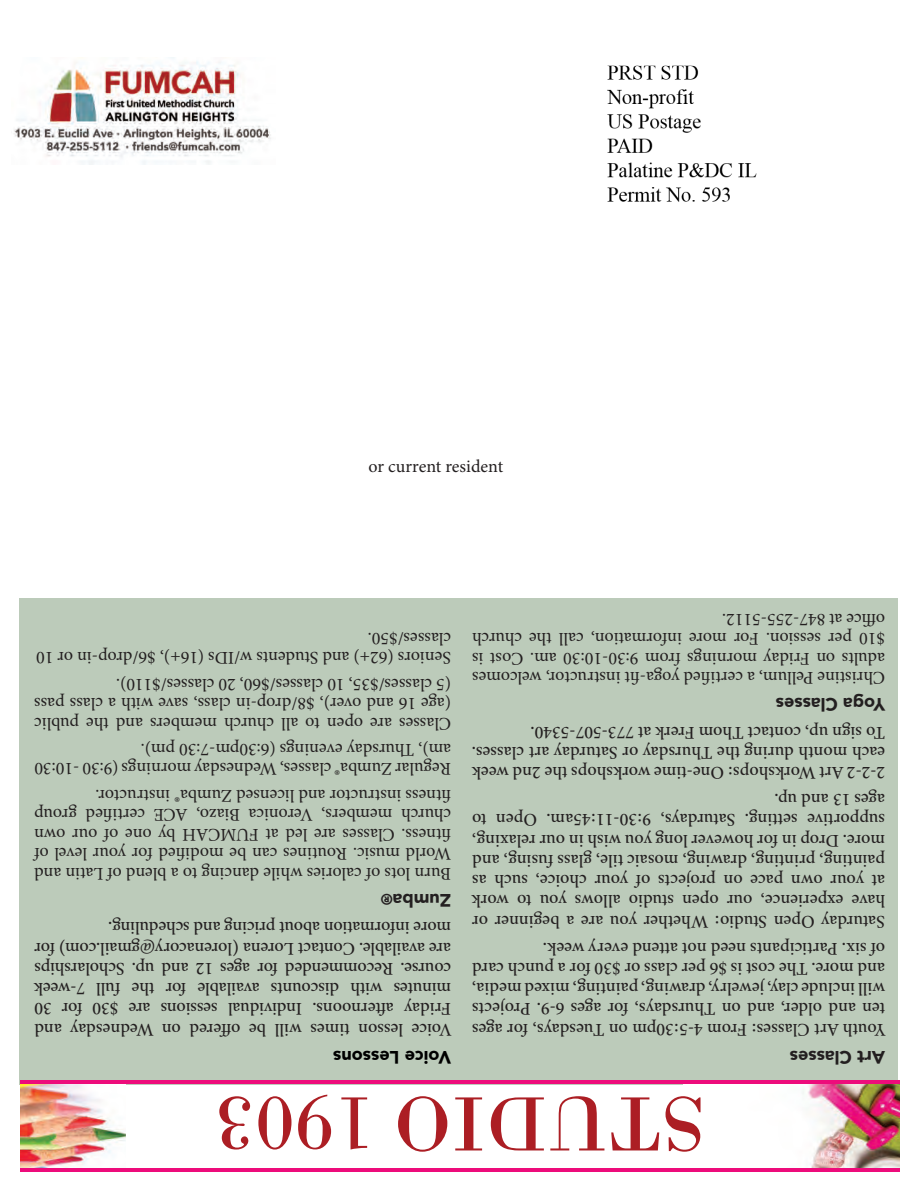
<style>
.page{position:relative;width:918px;height:1188px;background:#fff}
.page>*{position:absolute;margin:0;border:0;box-sizing:border-box;transform-origin:0 0}
.t1{font:81px "Bodoni";color:#ac1e24}
.t2{font:500 18px/20.2px "Minion 3";color:#231f20;text-align:justify}
.t3{font:18px/19.5px "Minion Pro";color:#231f20;text-align:justify}
.t4{font:900 18px "Avenir";color:#231f20}
.t5{font:900 18px "Avenir";color:#000}
.t6{font:900 15px "Avenir";color:#231f20}
</style>
<div class="page">
<div style="left:20px;top:598px;width:878px;height:486px;background:#bccbba"></div>
<img style="left:607px;top:65px;width:150px;height:137px">
<img style="left:14px;top:57px;width:257px;height:108px">
<img style="left:20px;top:1084px;width:105px;height:84px">
<img style="left:802px;top:1084px;width:98px;height:84px">
<hr style="left:20px;top:1168px;width:880px;height:3px;background:#ed0c7b">
<hr style="left:20px;top:1081px;width:880px;height:3px;background:#ed0c7b">
<p class="t3" style="left:369px;top:457px;width:136px">or current resident</p>
<p class="t3" style="left:451px;top:668px;width:417px;rotate:-180deg">Seniors (62+) and Students w/IDs (16+), $6/drop-in or 10 classes/$50.</p>
<p class="t3" style="left:451px;top:733px;width:418px;rotate:-180deg">Classes are open to all church members and the public (age 16 and over), $8/drop-in class, save with a class pass (5 classes/$35, 10 classes/$60, 20 classes/$110).</p>
<p class="t3" style="left:451px;top:779px;width:418px;rotate:-180deg">Regular Zumba® classes, Wednesday mornings (9:30 -10:30 am), Thursday evenings (6:30pm-7:30 pm).</p>
<p class="t3" style="left:451px;top:883px;width:418px;rotate:-180deg">Burn lots of calories while dancing to a blend of Latin and World music. Routines can be modified for your level of fitness. Classes are led at FUMCAH by one of our own church members, Veronica Biazo, ACE certified group fitness instructor and licensed Zumba® instructor.</p>
<p class="t6" style="left:393px;top:912px;width:14px;rotate:-180deg">®</p>
<p class="t4" style="left:451px;top:916px;width:60px;rotate:-180deg">Zumba</p>
<p class="t2" style="left:451px;top:1040px;width:418px;rotate:-180deg">Voice lesson times will be offered on Wednesday and Friday afternoons. Individual sessions are $30 for 30 minutes with discounts available for the full 7-week course. Recommended for ages 12 and up. Scholarships are available. Contact Lorena (lorenacory@gmail.com) for more information about pricing and scheduling.</p>
<p class="t5" style="left:451px;top:1072px;width:119px;rotate:-180deg">Voice Lessons</p>
<p class="t3" style="left:885px;top:687px;width:415px;rotate:-180deg">Christine Pellum, a certified yoga-fit instructor, welcomes adults on Friday mornings from 9:30-10:30 am. Cost is $10 per session. For more information, call the church office at 847-255-5112.</p>
<p class="t4" style="left:885px;top:720px;width:111px;rotate:-180deg">Yoga Classes</p>
<p class="t2" style="left:885px;top:783px;width:415px;rotate:-180deg">2-2-2 Art Workshops: One-time workshops the 2nd week each month during the Thursday or Saturday art classes.<br>To sign up, contact Thom Frerk at 773-507-5340.</p>
<p class="t2" style="left:885px;top:932px;width:415px;rotate:-180deg">Saturday Open Studio: Whether you are a beginner or have experience, our open studio allows you to work at your own pace on projects of your choice, such as painting, printing, drawing, mosaic tile, glass fusing, and more. Drop in for however long you wish in our relaxing, supportive setting. Saturdays, 9:30-11:45am. Open to ages 13 and up.</p>
<p class="t2" style="left:885px;top:1040px;width:415px;rotate:-180deg">Youth Art Classes: From 4-5:30pm on Tuesdays, for ages ten and older, and on Thursdays, for ages 6-9. Projects will include clay, jewelry, drawing, painting, mixed media, and more. The cost is $6 per class or $30 for a punch card of six. Participants need not attend every week.</p>
<p class="t4" style="left:885px;top:1072px;width:97px;rotate:-180deg">Art Classes</p>
<p class="t1" style="left:705px;top:1172px;width:491px;rotate:-180deg">STUDIO 1903</p>
</div>
